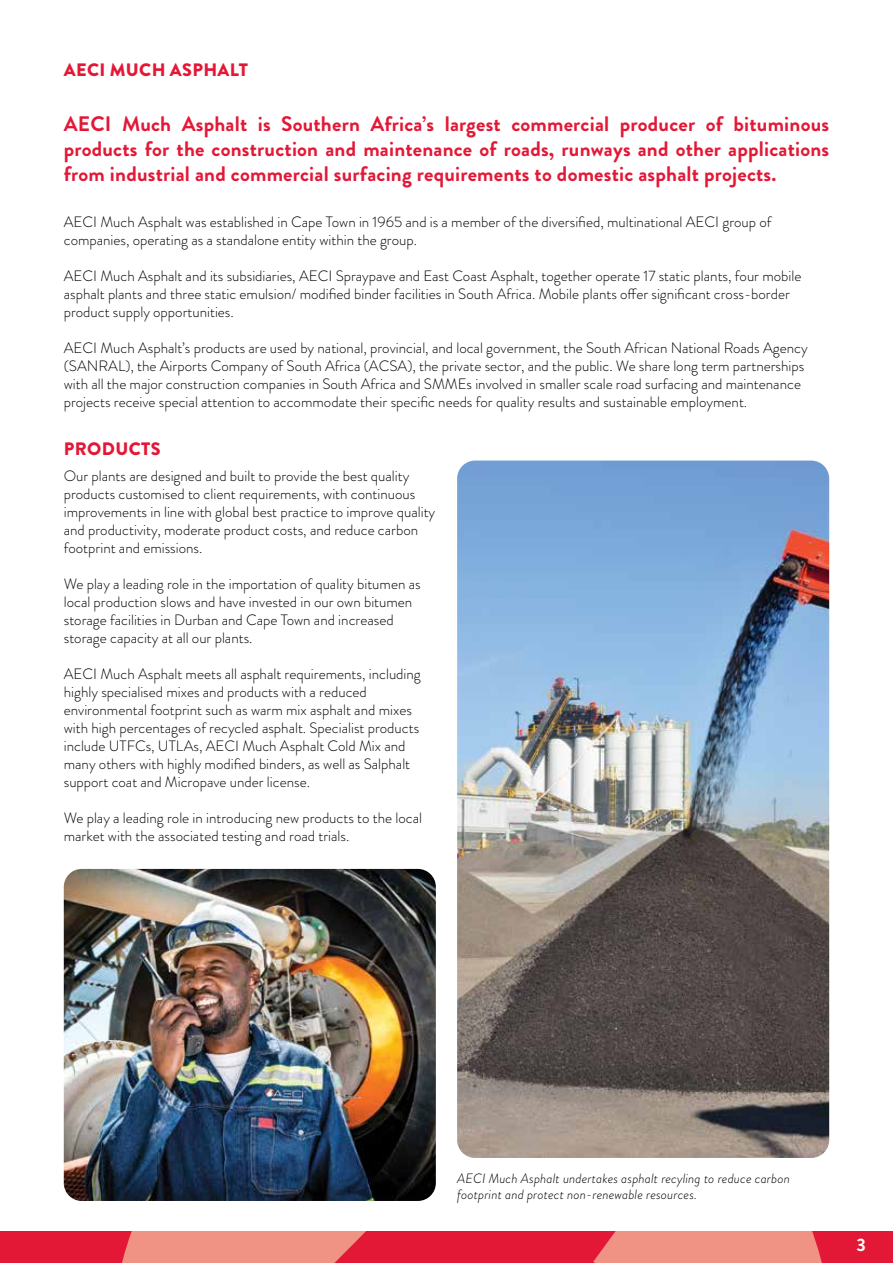
<style>
.page{position:relative;width:893px;height:1263px;background:#fff}
.page>*{position:absolute;margin:0;border:0;box-sizing:border-box;transform-origin:0 0}
.t1{font:700 21px/25.2px "Brandon Grotesque";letter-spacing:.01em;color:#e31837;text-align:justify}
.t2{font:900 18px "Brandon Grotesque";letter-spacing:.02em;color:#e31837}
.t3{font:700 18px "Brandon Grotesque";color:#fff}
.t4{font:300 15px/18px "Brandon Grotesque";color:#000}
.t5{font:italic 300 13.5px/16.2px "Brandon Grotesque";letter-spacing:.01em;color:#000}
</style>
<div class="page">
<div style="left:0;top:1232px;width:893px;height:31px;background:#e31837"></div>
<svg style="left:122px;top:1232px;width:700px;height:31px"></svg>
<img style="left:457px;top:460px;width:372px;height:698px">
<img style="left:64px;top:869px;width:372px;height:332px">
<p class="t2" style="left:64px;top:57px;width:186px">AECI MUCH ASPHALT</p>
<p class="t1" style="left:64px;top:111px;width:767px">AECI Much Asphalt is Southern Africa’s largest commercial producer of bituminous products for the construction and maintenance of roads, runways and other applications from industrial and commercial surfacing requirements to domestic asphalt projects.</p>
<p class="t4" style="left:64px;top:213px;width:709px">AECI Much Asphalt was established in Cape Town in 1965 and is a member of the diversified, multinational AECI group of companies, operating as a standalone entity within the group.</p>
<p class="t4" style="left:64px;top:267px;width:739px">AECI Much Asphalt and its subsidiaries, AECI Spraypave and East Coast Asphalt, together operate 17 static plants, four mobile asphalt plants and three static emulsion/ modified binder facilities in South Africa. Mobile plants offer significant cross-border product supply opportunities.</p>
<p class="t4" style="left:64px;top:339px;width:745px">AECI Much Asphalt’s products are used by national, provincial, and local government, the South African National Roads Agency (SANRAL), the Airports Company of South Africa (ACSA), the private sector, and the public. We share long term partnerships with all the major construction companies in South Africa and SMMEs involved in smaller scale road surfacing and maintenance projects receive special attention to accommodate their specific needs for quality results and sustainable employment.</p>
<p class="t2" style="left:64px;top:436px;width:98px">PRODUCTS</p>
<p class="t4" style="left:64px;top:467px;width:373px">Our plants are designed and built to provide the best quality products customised to client requirements, with continuous improvements in line with global best practice to improve quality and productivity, moderate product costs, and reduce carbon footprint and emissions.</p>
<p class="t4" style="left:64px;top:575px;width:358px">We play a leading role in the importation of quality bitumen as local production slows and have invested in our own bitumen storage facilities in Durban and Cape Town and increased storage capacity at all our plants.</p>
<p class="t4" style="left:64px;top:665px;width:359px">AECI Much Asphalt meets all asphalt requirements, including highly specialised mixes and products with a reduced environmental footprint such as warm mix asphalt and mixes with high percentages of recycled asphalt. Specialist products include UTFCs, UTLAs, AECI Much Asphalt Cold Mix and many others with highly modified binders, as well as Salphalt support coat and Micropave under license.</p>
<p class="t4" style="left:64px;top:809px;width:360px">We play a leading role in introducing new products to the local market with the associated testing and road trials.</p>
<p class="t5" style="left:457px;top:1170px;width:334px">AECI Much Asphalt undertakes asphalt recyling to reduce carbon footprint and protect non-renewable resources.</p>
<p class="t3" style="left:856px;top:1232px;width:11px">3</p>
</div>
